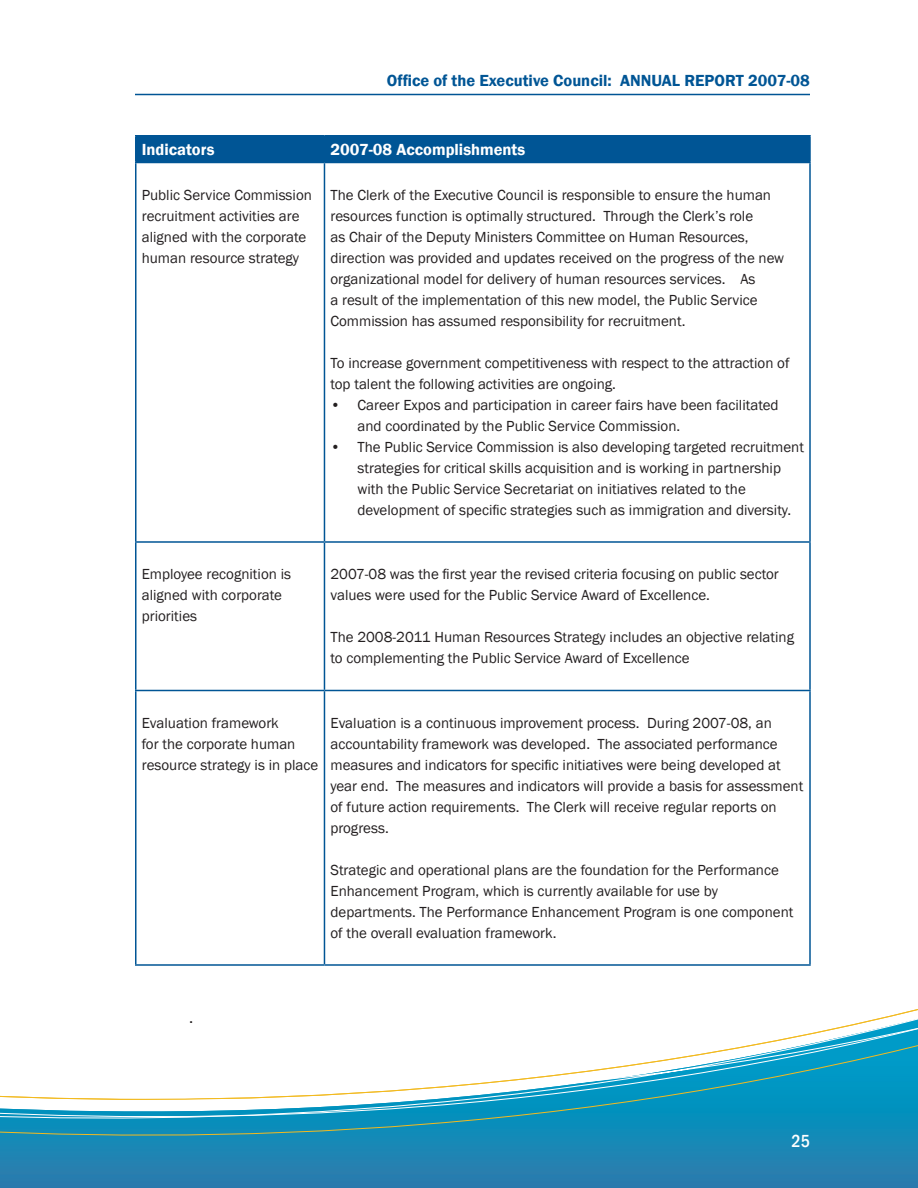
<style>
.page{position:relative;width:918px;height:1188px;background:#fff}
.page>*{position:absolute;margin:0;border:0;box-sizing:border-box;transform-origin:0 0}
.t1{font:500 condensed 18px "Franklin Gothic";color:#fff}
.t2{font:600 16.5px "Franklin Gothic";color:#005595}
.t3{font:600 16.5px "Franklin Gothic";color:#fff}
.t4{font:16.5px "Franklin Gothic";color:#231f20}
.t5{font:15px/21px "Franklin Gothic";color:#231f20}
</style>
<div class="page">
<svg style="left:1px;top:1136px;width:917px;height:52px;background:#2181b1"></svg>
<svg style="left:1px;top:1009px;width:917px;height:127px"></svg>
<svg style="left:0;top:1095px;width:1px;height:93px"></svg>
<hr style="left:135px;top:94px;width:675px;height:1px;background:#005595">
<hr style="left:135px;top:135px;width:189px;height:1px;background:#005595">
<hr style="left:324px;top:135px;width:487px;height:1px;background:#005595">
<div style="left:135px;top:136px;width:674px;height:26px;background:#005595"></div>
<hr style="left:809px;top:136px;width:2px;height:26px;background:#005595">
<hr style="left:135px;top:162px;width:189px;height:1px;background:#005595">
<hr style="left:135px;top:163px;width:1px;height:378px;background:#005595">
<hr style="left:324px;top:162px;width:487px;height:1px;background:#005595">
<hr style="left:324px;top:163px;width:1px;height:378px;background:#005595">
<hr style="left:809px;top:163px;width:2px;height:378px;background:#005595">
<hr style="left:135px;top:541px;width:189px;height:2px;background:#005595">
<hr style="left:135px;top:543px;width:1px;height:147px;background:#005595">
<hr style="left:324px;top:541px;width:487px;height:2px;background:#005595">
<hr style="left:324px;top:543px;width:1px;height:147px;background:#005595">
<hr style="left:809px;top:543px;width:2px;height:147px;background:#005595">
<hr style="left:135px;top:690px;width:189px;height:1px;background:#005595">
<hr style="left:135px;top:691px;width:1px;height:273px;background:#005595">
<hr style="left:324px;top:690px;width:487px;height:1px;background:#005595">
<hr style="left:324px;top:691px;width:1px;height:273px;background:#005595">
<hr style="left:809px;top:691px;width:2px;height:273px;background:#005595">
<hr style="left:135px;top:964px;width:189px;height:2px;background:#005595">
<hr style="left:324px;top:964px;width:487px;height:2px;background:#005595">
<p class="t2" style="left:387px;top:70px;width:425px">Office of the Executive Council: ANNUAL REPORT 2007-08</p>
<p class="t3" style="left:142px;top:139px;width:74px">Indicators</p>
<p class="t3" style="left:330px;top:139px;width:196px">2007-08 Accomplishments</p>
<p class="t5" style="left:142px;top:185px;width:172px">Public Service Commission recruitment activities are aligned with the corporate human resource strategy</p>
<p class="t5" style="left:330px;top:185px;width:455px">The Clerk of the Executive Council is responsible to ensure the human resources function is optimally structured. Through the Clerk’s role<br>as Chair of the Deputy Ministers Committee on Human Resources, direction was provided and updates received on the progress of the new organizational model for delivery of human resources services. As<br>a result of the implementation of this new model, the Public Service Commission has assumed responsibility for recruitment.</p>
<p class="t5" style="left:330px;top:353px;width:461px">To increase government competitiveness with respect to the attraction of top talent the following activities are ongoing.</p>
<p class="t5" style="left:357px;top:395px;width:448px">Career Expos and participation in career fairs have been facilitated and coordinated by the Public Service Commission.<br>The Public Service Commission is also developing targeted recruitment strategies for critical skills acquisition and is working in partnership with the Public Service Secretariat on initiatives related to the development of specific strategies such as immigration and diversity.</p>
<p class="t5" style="left:330px;top:395px;width:12px">•</p>
<p class="t5" style="left:330px;top:437px;width:12px">•</p>
<p class="t5" style="left:142px;top:564px;width:151px">Employee recognition is aligned with corporate priorities</p>
<p class="t5" style="left:330px;top:564px;width:450px">2007-08 was the first year the revised criteria focusing on public sector values were used for the Public Service Award of Excellence.</p>
<p class="t5" style="left:330px;top:627px;width:465px">The 2008-2011 Human Resources Strategy includes an objective relating to complementing the Public Service Award of Excellence</p>
<p class="t5" style="left:142px;top:713px;width:178px">Evaluation framework<br>for the corporate human resource strategy is in place</p>
<p class="t5" style="left:330px;top:713px;width:474px">Evaluation is a continuous improvement process. During 2007-08, an accountability framework was developed. The associated performance measures and indicators for specific initiatives were being developed at year end. The measures and indicators will provide a basis for assessment of future action requirements. The Clerk will receive regular reports on progress.</p>
<p class="t5" style="left:330px;top:860px;width:465px">Strategic and operational plans are the foundation for the Performance Enhancement Program, which is currently available for use by departments. The Performance Enhancement Program is one component of the overall evaluation framework.</p>
<p class="t4" style="left:189px;top:1007px;width:6px">.</p>
<p class="t1" style="left:792px;top:1129px;width:10px">25</p>
</div>
